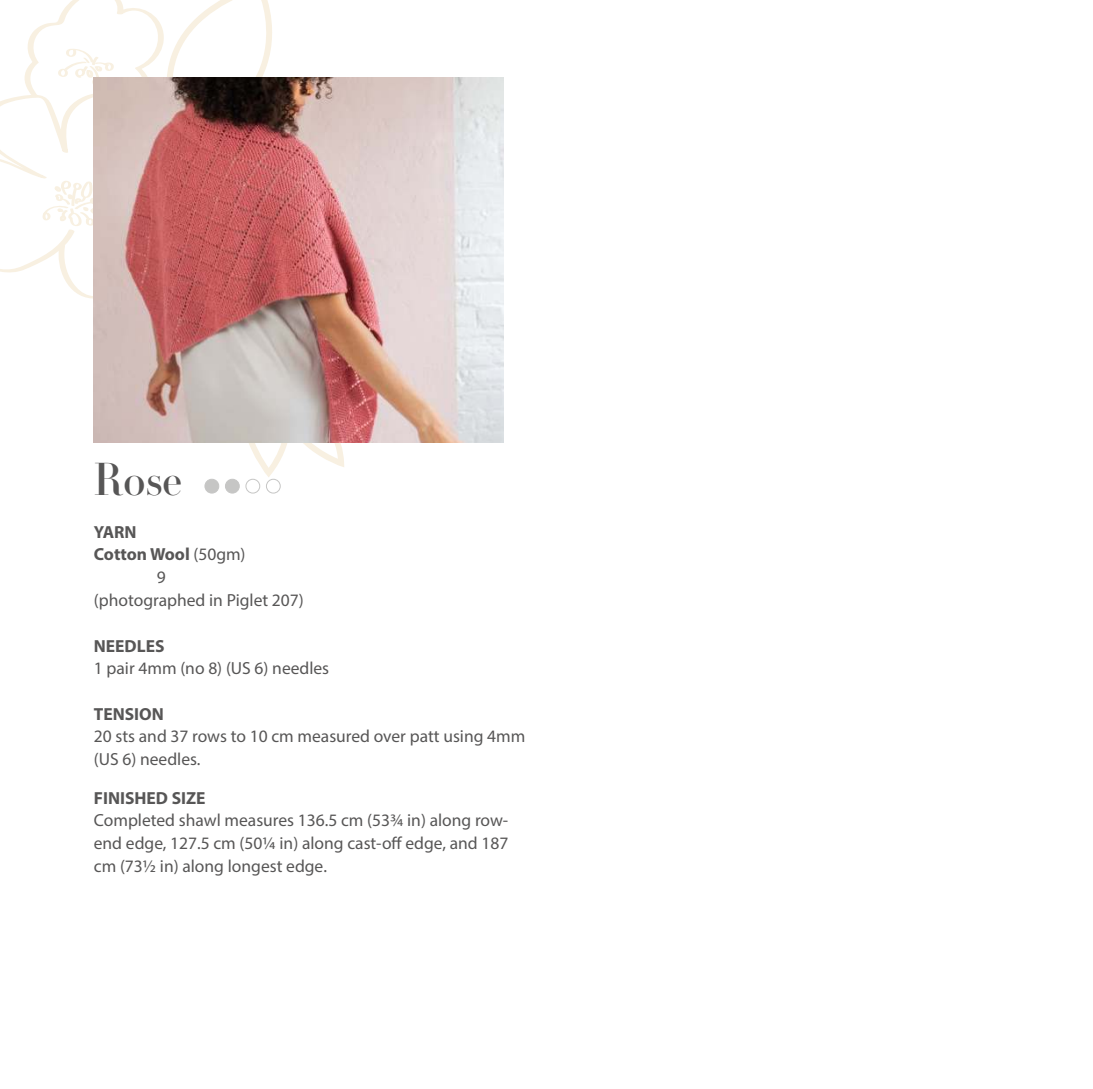
<style>
.page{position:relative;width:1093px;height:1089px;background:#fff}
.page>*{position:absolute;margin:0;border:0;box-sizing:border-box;transform-origin:0 0}
.t1{font:43.75px "Essonnes Headline";color:#575656}
.t2{font:17.5px/22.8px "Myriad Pro";color:#575656}
.t3{font:700 17.5px "Myriad Pro";color:#575656}
.s1{font-weight:400}
</style>
<div class="page">
<div style="left:205px;top:479px;width:14px;height:14px;background:#c6c6c5;border-radius:50%"></div>
<div style="left:204px;top:478px;width:15px;height:15px;border:1px solid #c6c6c5;border-radius:50%"></div>
<div style="left:225px;top:479px;width:14px;height:14px;background:#c6c6c5;border-radius:50%"></div>
<div style="left:225px;top:478px;width:15px;height:15px;border:1px solid #c6c6c5;border-radius:50%"></div>
<div style="left:245px;top:478px;width:15px;height:15px;border:1px solid #c6c6c5;border-radius:50%"></div>
<div style="left:266px;top:478px;width:15px;height:15px;border:1px solid #c6c6c5;border-radius:50%"></div>
<img style="left:380px;top:78px;width:123px;height:365px">
<svg style="left:0;top:0;width:380px;height:477px"></svg>
<h1 class="t1" style="left:94px;top:462px;width:90px">Rose</h1>
<p class="t3" style="left:94px;top:525px;width:44px">YARN</p>
<p class="t3" style="left:94px;top:547px;width:153px">Cotton Wool <span class="s1">(50gm)</span></p>
<p class="t2" style="left:157px;top:567px;width:10px">9</p>
<p class="t2" style="left:94px;top:590px;width:212px">(photographed in Piglet 207)</p>
<p class="t3" style="left:94px;top:639px;width:72px">NEEDLES</p>
<p class="t2" style="left:94px;top:658px;width:237px">1 pair 4mm (no 8) (US 6) needles</p>
<p class="t3" style="left:94px;top:707px;width:72px">TENSION</p>
<p class="t2" style="left:94px;top:726px;width:433px">20 sts and 37 rows to 10 cm measured over patt using 4mm (US 6) needles.</p>
<p class="t3" style="left:94px;top:791px;width:113px">FINISHED SIZE</p>
<p class="t2" style="left:94px;top:810px;width:416px;text-align:justify">Completed shawl measures 136.5 cm (53¾ in) along row&shy;end edge, 127.5 cm (50¼ in) along cast-off edge, and 187 cm (73½ in) along longest edge.</p>
</div>
